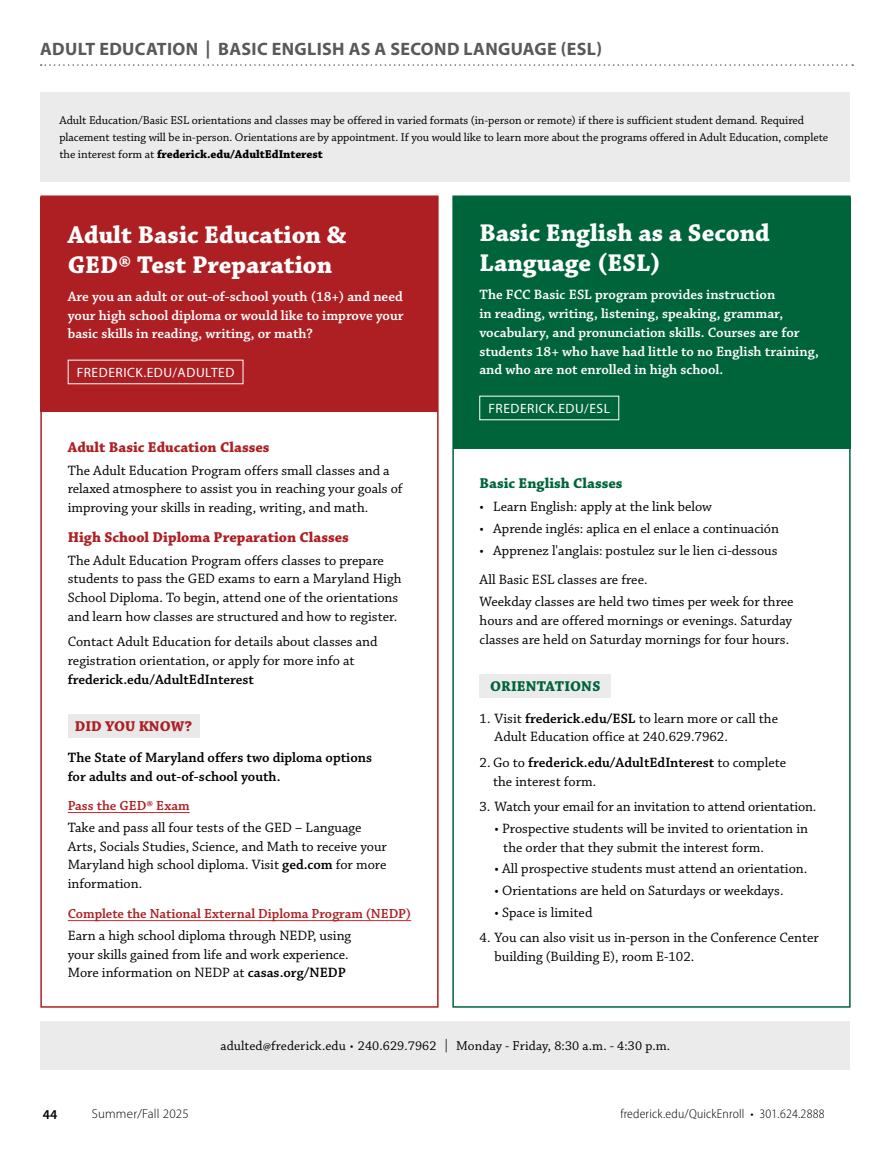
<style>
.page{position:relative;width:891px;height:1161px;background:#fff}
.page>*{position:absolute;margin:0;border:0;box-sizing:border-box;transform-origin:0 0}
.t1{font:700 25.5px/30px "Chaparral Pro";color:#fff}
.t2{font:700 18px "Myriad Pro";letter-spacing:.02em;color:#58595b}
.t3{font:700 15px "Chaparral Pro";color:#ad1f23}
.t4{font:700 15px "Chaparral Pro";color:#00643b}
.t5{font:14.25px/18.8px "Chaparral Pro";color:#000}
.t6{font:600 14.25px/18.8px "Chaparral Pro";color:#fff}
.t7{font:600 14.25px/18.8px "Chaparral Pro";color:#000}
.t8{font:600 13.8px "Chaparral Pro";letter-spacing:-.005em;color:#ad1f23}
.t9{font:13.5px "Chaparral Pro";letter-spacing:.01em;color:#000}
.t10{font:13.5px "Myriad Pro";letter-spacing:.04em;color:#fff}
.t11{font:600 13.5px "Myriad Pro";color:#000}
.t12{font:300 semi-condensed 12.9px "Myriad Pro";letter-spacing:.015em;color:#000}
.t13{font:300 12.9px "Myriad Pro";letter-spacing:.015em;color:#000}
.t14{font:12px/16.8px "Chaparral Pro";letter-spacing:-.005em;color:#000}
.s1{font-weight:700}
.s2{font-weight:600}
.s3{font-family:"Myriad Pro";font-weight:300;font-stretch:condensed}
</style>
<div class="page">
<div style="left:453px;top:197px;width:397px;height:252px;background:#00643b"></div>
<svg style="left:41px;top:64px;width:812px;height:2px"></svg>
<div style="left:452px;top:195px;width:399px;height:813px;border:2px solid #00643b"></div>
<div style="left:40px;top:197px;width:398px;height:215px;background:#ad1f23"></div>
<div style="left:40px;top:92px;width:810px;height:90px;background:#ebebec"></div>
<hr style="left:68px;top:812px;width:122px;height:1px;background:#d32b2f">
<hr style="left:68px;top:920px;width:343px;height:1px;background:#d32b2f">
<div style="left:68px;top:714px;width:131px;height:23px;background:#e9e9ea"></div>
<div style="left:480px;top:674px;width:131px;height:24px;background:#ebebec"></div>
<div style="left:40px;top:1021px;width:810px;height:48px;background:#ebebec"></div>
<p class="t2" style="left:40px;top:38px;width:563px">ADULT EDUCATION | BASIC ENGLISH AS A SECOND LANGUAGE (ESL)</p>
<p class="t14" style="left:59px;top:113px;width:770px">Adult Education/Basic ESL orientations and classes may be offered in varied formats (in-person or remote) if there is sufficient student demand. Required placement testing will be in-person. Orientations are by appointment. If you would like to learn more about the programs offered in Adult Education, complete the interest form at <span class="s1">frederick.edu/AdultEdInterest</span></p>
<h1 class="t1" style="left:68px;top:220px;width:280px">Adult Basic Education &amp;<br>GED® Test Preparation</h1>
<p class="t6" style="left:68px;top:287px;width:337px;text-align:justify">Are you an adult or out-of-school youth (18+) and need your high school diploma or would like to improve your basic skills in reading, writing, or math?</p>
<p class="t10" style="left:77px;top:364px;width:159px">FREDERICK.EDU/ADULTED</p>
<p class="t3" style="left:68px;top:439px;width:203px">Adult Basic Education Classes</p>
<p class="t5" style="left:68px;top:461px;width:337px">The Adult Education Program offers small classes and a relaxed atmosphere to assist you in reaching your goals of improving your skills in reading, writing, and math.</p>
<p class="t3" style="left:68px;top:529px;width:283px">High School Diploma Preparation Classes</p>
<p class="t5" style="left:68px;top:551px;width:335px">The Adult Education Program offers classes to prepare students to pass the GED exams to earn a Maryland High School Diploma. To begin, attend one of the orientations and learn how classes are structured and how to register.</p>
<p class="t5" style="left:68px;top:633px;width:311px">Contact Adult Education for details about classes and registration orientation, or apply for more info at</p>
<p class="t7" style="left:68px;top:670px;width:188px">frederick.edu/AdultEdInterest</p>
<p class="t3" style="left:75px;top:717px;width:119px">DID YOU KNOW?</p>
<p class="t7" style="left:68px;top:749px;width:306px">The State of Maryland offers two diploma options for adults and out-of-school youth.</p>
<p class="t8" style="left:68px;top:797px;width:123px">Pass the GED® Exam</p>
<p class="t5" style="left:68px;top:818px;width:321px">Take and pass all four tests of the GED – Language Arts, Socials Studies, Science, and Math to receive your Maryland high school diploma. Visit <span class="s2">ged.com</span> for more information.</p>
<p class="t8" style="left:68px;top:905px;width:345px">Complete the National External Diploma Program (NEDP)</p>
<p class="t5" style="left:68px;top:927px;width:285px">Earn a high school diploma through NEDP, using your skills gained from life and work experience.<br>More information on NEDP at <span class="s2">casas.org/NEDP</span></p>
<h1 class="t1" style="left:479px;top:219px;width:292px">Basic English as a Second<br>Language (ESL)</h1>
<p class="t6" style="left:479px;top:286px;width:341px">The FCC Basic ESL program provides instruction<br>in reading, writing, listening, speaking, grammar, vocabulary, and pronunciation skills. Courses are for students 18+ who have had little to no English training, and who are not enrolled in high school.</p>
<p class="t10" style="left:488px;top:400px;width:123px">FREDERICK.EDU/ESL</p>
<p class="t4" style="left:480px;top:475px;width:145px">Basic English Classes</p>
<p class="t5" style="left:480px;top:497px;width:234px">• Learn English: apply at the link below</p>
<p class="t5" style="left:480px;top:519px;width:301px">• Aprende inglés: aplica en el enlace a continuación</p>
<p class="t5" style="left:480px;top:537px;width:299px;line-height:29px">• Apprenez l'anglais: postulez sur le lien ci-dessous<br>All Basic ESL classes are free.</p>
<p class="t5" style="left:480px;top:593px;width:316px;text-align:justify">Weekday classes are held two times per week for three hours and are offered mornings or evenings. Saturday classes are held on Saturday mornings for four hours.</p>
<p class="t4" style="left:490px;top:678px;width:112px">ORIENTATIONS</p>
<p class="t5" style="left:495px;top:709px;width:285px;text-indent:-15px">1. Visit <span class="s2">frederick.edu/ESL</span> to learn more or call the<br>Adult Education office at 240.629.7962.</p>
<p class="t5" style="left:493px;top:754px;width:295px;text-indent:-13px">2. Go to <span class="s2">frederick.edu/AdultEdInterest</span> to complete the interest form.</p>
<p class="t5" style="left:480px;top:798px;width:338px">3. Watch your email for an invitation to attend orientation.</p>
<p class="t5" style="left:503px;top:820px;width:306px;text-indent:-9px">• Prospective students will be invited to orientation in the order that they submit the interest form.</p>
<p class="t5" style="left:495px;top:860px;width:314px">• All prospective students must attend an orientation.</p>
<p class="t5" style="left:495px;top:882px;width:290px">• Orientations are held on Saturdays or weekdays.</p>
<p class="t5" style="left:495px;top:904px;width:99px">• Space is limited</p>
<p class="t5" style="left:495px;top:929px;width:326px;text-indent:-15px">4. You can also visit us in-person in the Conference Center building (Building E), room E-102.</p>
<p class="t9" style="left:220px;top:1038px;width:451px">adulted@frederick.edu <span class="s3">•</span> 240.629.7962 | Monday - Friday, 8:30 a.m. - 4:30 p.m.</p>
<p class="t11" style="left:43px;top:1106px;width:16px">44</p>
<p class="t13" style="left:92px;top:1106px;width:99px">Summer/Fall 2025</p>
<p class="t12" style="left:620px;top:1106px;width:206px">frederick.edu/QuickEnroll • 301.624.2888</p>
</div>
